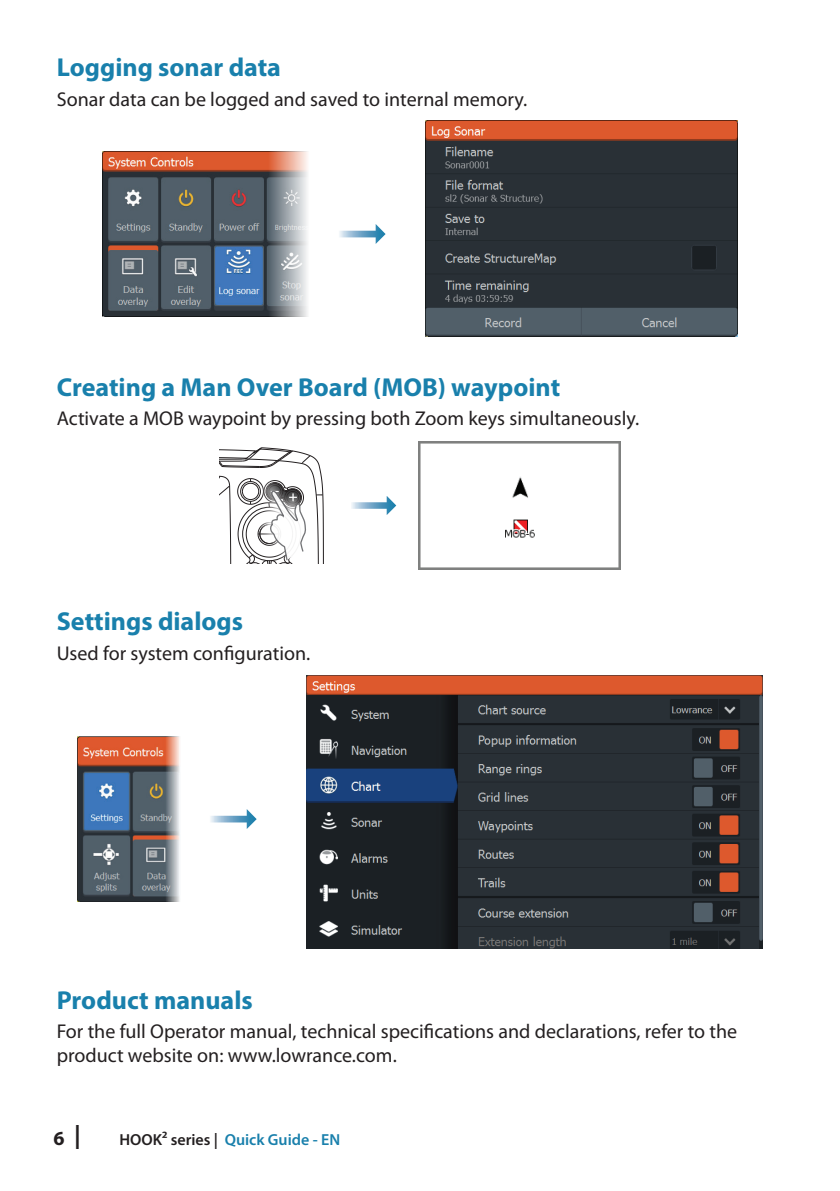
<style>
.page{position:relative;width:840px;height:1191px;background:#fff}
.page>*{position:absolute;margin:0;border:0;box-sizing:border-box;transform-origin:0 0}
.t1{font:700 26px "Myriad Pro";color:#1980ac}
.t2{font:20px/24px "Myriad Pro";color:#231f20}
.t3{font:700 20px "Myriad Pro";color:#231f20}
.t4{font:600 16px "Myriad Pro";color:#1980ac}
.s1{font-size:24px}
.s2{color:#231f20}
</style>
<div class="page">
<svg style="left:339px;top:224px;width:46px;height:20px"></svg>
<img style="left:102px;top:152px;width:206px;height:164px">
<img style="left:425px;top:121px;width:312px;height:215px">
<svg style="left:351px;top:496px;width:45px;height:19px"></svg>
<svg style="left:219px;top:447px;width:105px;height:117px"></svg>
<img style="left:418px;top:442px;width:202px;height:127px">
<svg style="left:210px;top:809px;width:46px;height:20px"></svg>
<img style="left:77px;top:737px;width:103px;height:164px">
<img style="left:306px;top:675px;width:456px;height:274px">
<h1 class="t1" style="left:57px;top:50px;width:226px">Logging sonar data</h1>
<p class="t2" style="left:57px;top:87px;width:472px">Sonar data can be logged and saved to internal memory.</p>
<h1 class="t1" style="left:57px;top:370px;width:504px">Creating a Man Over Board (MOB) waypoint</h1>
<p class="t2" style="left:57px;top:406px;width:584px">Activate a MOB waypoint by pressing both Zoom keys simultaneously.</p>
<h1 class="t1" style="left:57px;top:604px;width:188px">Settings dialogs</h1>
<p class="t2" style="left:57px;top:641px;width:255px">Used for system configuration.</p>
<h1 class="t1" style="left:57px;top:982px;width:197px">Product manuals</h1>
<p class="t2" style="left:57px;top:1019px;width:681px">For the full Operator manual, technical specifications and declarations, refer to the product website on: www.lowrance.com.</p>
<p class="t3" style="left:53px;top:1125px;width:29px">6 <span class="s1">|</span></p>
<p class="t4" style="left:119px;top:1129px;width:222px"><span class="s2">HOOK2 series |</span> Quick Guide - EN</p>
</div>
